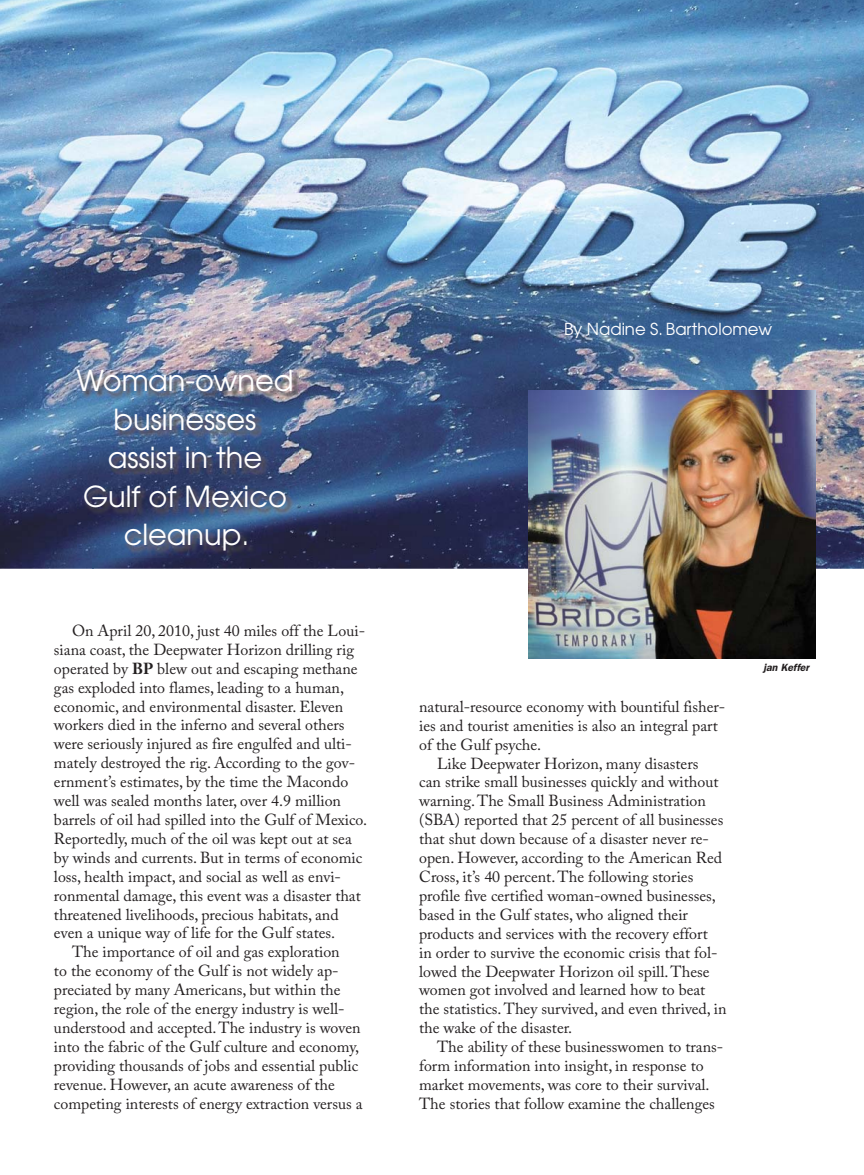
<style>
.page{position:relative;width:864px;height:1175px;background:#fff}
.page>*{position:absolute;margin:0;border:0;box-sizing:border-box;transform-origin:0 0}
.t1{font:28.8px/38.5px "Avant Garde";color:#fff;text-align:center}
.t2{font:16.5px "Avant Garde";color:#fff}
.t3{font:15.9px "Adobe Caslon Pro";color:#231f20}
.t4{font:italic 600 10.5px "Franklin Gothic";color:#231f20}
.s1{font-weight:700}
</style>
<div class="page">
<img style="left:0;top:0;width:826px;height:409px">
<img style="left:826px;top:0;width:38px;height:568px">
<img style="left:0;top:409px;width:92px;height:159px">
<img style="left:250px;top:409px;width:577px;height:159px">
<img style="left:92px;top:558px;width:158px;height:10px">
<img style="left:528px;top:390px;width:288px;height:268px">
<img style="left:77px;top:370px;width:222px;height:188px">
<h1 class="t1" style="left:76px;top:364px;width:219px">Woman-owned businesses assist in the<br>Gulf of Mexico cleanup.</h1>
<p class="t3" style="left:72px;top:624px;width:295px">On April 20, 2010, just 40 miles off the Loui-</p>
<p class="t3" style="left:54px;top:643px;width:302px">siana coast, the Deepwater Horizon drilling rig</p>
<p class="t3" style="left:54px;top:662px;width:305px">operated by <span class="s1">BP</span> blew out and escaping methane</p>
<p class="t3" style="left:54px;top:681px;width:292px">gas exploded into flames, leading to a human,</p>
<p class="t3" style="left:54px;top:700px;width:291px">economic, and environmental disaster. Eleven</p>
<p class="t3" style="left:54px;top:719px;width:292px">workers died in the inferno and several others</p>
<p class="t3" style="left:54px;top:738px;width:299px">were seriously injured as fire engulfed and ulti-</p>
<p class="t3" style="left:54px;top:757px;width:303px">mately destroyed the rig. According to the gov-</p>
<p class="t3" style="left:54px;top:776px;width:296px">ernment’s estimates, by the time the Macondo</p>
<p class="t3" style="left:54px;top:794px;width:289px">well was sealed months later, over 4.9 million</p>
<p class="t3" style="left:54px;top:813px;width:315px">barrels of oil had spilled into the Gulf of Mexico.</p>
<p class="t3" style="left:54px;top:832px;width:299px">Reportedly, much of the oil was kept out at sea</p>
<p class="t3" style="left:54px;top:851px;width:310px">by winds and currents. But in terms of economic</p>
<p class="t3" style="left:54px;top:870px;width:289px">loss, health impact, and social as well as envi-</p>
<p class="t3" style="left:54px;top:889px;width:308px">ronmental damage, this event was a disaster that</p>
<p class="t3" style="left:54px;top:908px;width:286px">threatened livelihoods, precious habitats, and</p>
<p class="t3" style="left:54px;top:927px;width:283px">even a unique way of life for the Gulf states.</p>
<p class="t3" style="left:72px;top:946px;width:269px">The importance of oil and gas exploration</p>
<p class="t3" style="left:54px;top:965px;width:286px">to the economy of the Gulf is not widely ap-</p>
<p class="t3" style="left:54px;top:983px;width:288px">preciated by many Americans, but within the</p>
<p class="t3" style="left:54px;top:1002px;width:292px">region, the role of the energy industry is well-</p>
<p class="t3" style="left:54px;top:1021px;width:308px">understood and accepted. The industry is woven</p>
<p class="t3" style="left:54px;top:1040px;width:307px">into the fabric of the Gulf culture and economy,</p>
<p class="t3" style="left:54px;top:1059px;width:306px">providing thousands of jobs and essential public</p>
<p class="t3" style="left:54px;top:1078px;width:282px">revenue. However, an acute awareness of the</p>
<p class="t3" style="left:54px;top:1097px;width:310px">competing interests of energy extraction versus a</p>
<p class="t2" style="left:564px;top:322px;width:210px">By Nadine S. Bartholomew</p>
<p class="t3" style="left:419px;top:700px;width:308px">natural-resource economy with bountiful fisher-</p>
<p class="t3" style="left:419px;top:719px;width:300px">ies and tourist amenities is also an integral part</p>
<p class="t3" style="left:419px;top:738px;width:124px">of the Gulf psyche.</p>
<p class="t3" style="left:437px;top:757px;width:263px">Like Deepwater Horizon, many disasters</p>
<p class="t3" style="left:419px;top:776px;width:301px">can strike small businesses quickly and without</p>
<p class="t3" style="left:419px;top:795px;width:288px">warning. The Small Business Administration</p>
<p class="t3" style="left:419px;top:814px;width:306px">(SBA) reported that 25 percent of all businesses</p>
<p class="t3" style="left:419px;top:833px;width:291px">that shut down because of a disaster never re-</p>
<p class="t3" style="left:419px;top:851px;width:304px">open. However, according to the American Red</p>
<p class="t3" style="left:419px;top:870px;width:276px">Cross, it’s 40 percent. The following stories</p>
<p class="t3" style="left:419px;top:889px;width:298px">profile five certified woman-owned businesses,</p>
<p class="t3" style="left:419px;top:908px;width:270px">based in the Gulf states, who aligned their</p>
<p class="t3" style="left:419px;top:927px;width:290px">products and services with the recovery effort</p>
<p class="t3" style="left:419px;top:946px;width:300px">in order to survive the economic crisis that fol-</p>
<p class="t3" style="left:419px;top:965px;width:292px">lowed the Deepwater Horizon oil spill. These</p>
<p class="t3" style="left:419px;top:984px;width:288px">women got involved and learned how to beat</p>
<p class="t3" style="left:419px;top:1003px;width:309px">the statistics. They survived, and even thrived, in</p>
<p class="t3" style="left:419px;top:1022px;width:155px">the wake of the disaster.</p>
<p class="t3" style="left:437px;top:1040px;width:288px">The ability of these businesswomen to trans-</p>
<p class="t3" style="left:419px;top:1059px;width:286px">form information into insight, in response to</p>
<p class="t3" style="left:419px;top:1078px;width:292px">market movements, was core to their survival.</p>
<p class="t3" style="left:419px;top:1097px;width:297px">The stories that follow examine the challenges</p>
<p class="t4" style="left:764px;top:663px;width:47px">jan Keffer</p>
</div>
